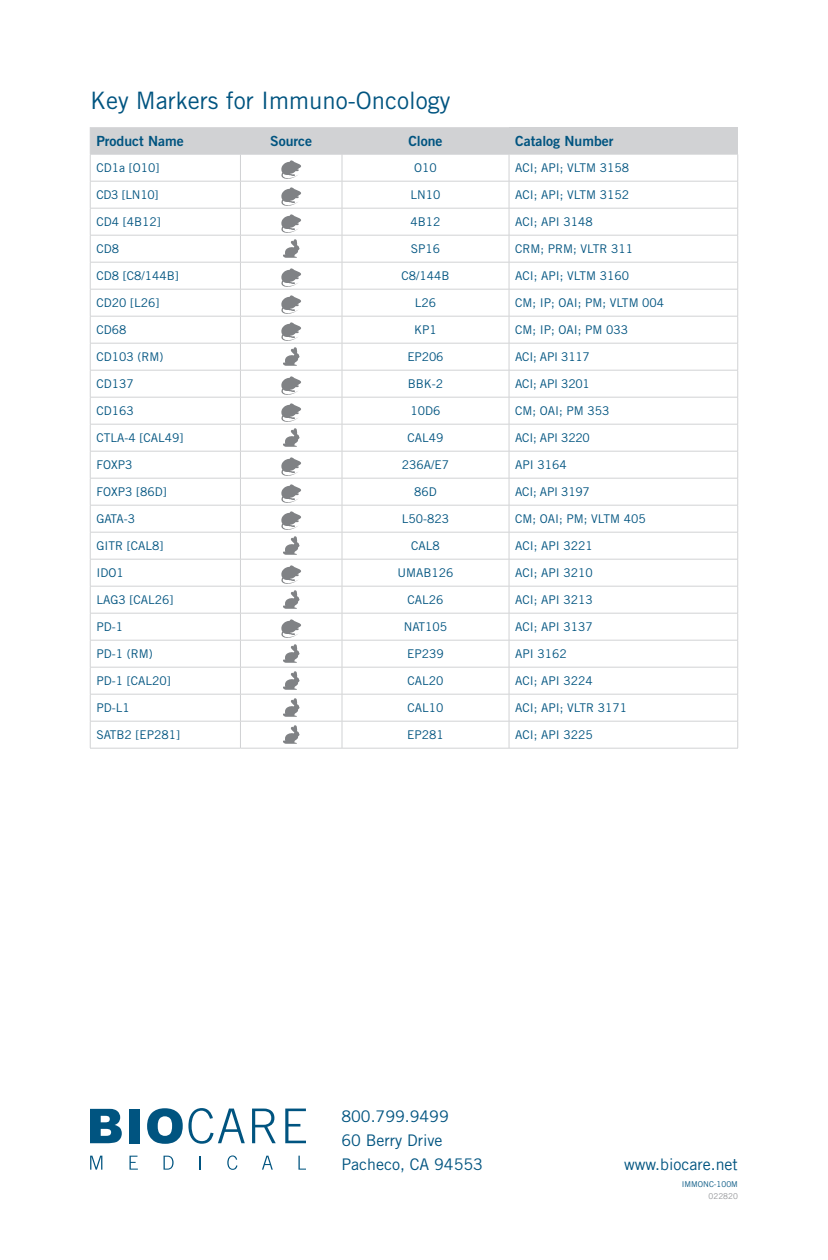
<style>
.page{position:relative;width:828px;height:1260px;background:#fff}
.page>*{position:absolute;margin:0;border:0;box-sizing:border-box;transform-origin:0 0}
.No_Snap_To_Baseline{font:24px "Trade Gothic";color:#005480}
.t1{font:16px "Trade Gothic";color:#005480}
.Paragraph_Justify_Le{font:16px "Trade Gothic LT Com";color:#005480}
.No_Snap_To_Baseline-2{font:14px "Trade Gothic Bold Two";color:#005480}
.No_Snap_To_Baseline-3{font:12px "Trade Gothic";color:#005480}
.No_Snap_To_Baseline-4{font:12px "Trade Gothic";letter-spacing:-.02em;color:#005480}
.No_Snap_To_Baseline-5{font:8px "Trade Gothic LT Com";color:#005480}
.No_Snap_To_Baseline-6{font:8px "Trade Gothic LT Com";color:#939598}
</style>
<div class="page">
<svg style="left:90px;top:1109px;width:32px;height:34px"></svg>
<div style="left:129px;top:1109px;width:11px;height:34px;background:#005480"></div>
<svg style="left:147px;top:1108px;width:98px;height:36px"></svg>
<svg style="left:252px;top:1109px;width:24px;height:34px"></svg>
<svg style="left:285px;top:1109px;width:21px;height:34px"></svg>
<svg style="left:90px;top:1156px;width:12px;height:14px"></svg>
<svg style="left:130px;top:1156px;width:8px;height:14px"></svg>
<svg style="left:164px;top:1156px;width:10px;height:14px"></svg>
<svg style="left:200px;top:1156px;width:1px;height:14px"></svg>
<svg style="left:227px;top:1155px;width:10px;height:15px"></svg>
<svg style="left:262px;top:1156px;width:11px;height:14px"></svg>
<svg style="left:298px;top:1156px;width:8px;height:14px"></svg>
<div style="left:509px;top:127px;width:229px;height:27px;background:#d1d2d4"></div>
<svg style="left:737px;top:155px;width:1px;height:593px"></svg>
<hr style="left:509px;top:154px;width:229px;height:1px;background:#d1d2d4">
<hr style="left:509px;top:181px;width:229px;height:1px;background:#d1d2d4">
<hr style="left:509px;top:208px;width:229px;height:1px;background:#d1d2d4">
<hr style="left:509px;top:235px;width:229px;height:1px;background:#d1d2d4">
<hr style="left:509px;top:262px;width:229px;height:1px;background:#d1d2d4">
<hr style="left:509px;top:289px;width:229px;height:1px;background:#d1d2d4">
<hr style="left:509px;top:316px;width:229px;height:1px;background:#d1d2d4">
<hr style="left:509px;top:343px;width:229px;height:1px;background:#d1d2d4">
<hr style="left:509px;top:370px;width:229px;height:1px;background:#d1d2d4">
<hr style="left:509px;top:397px;width:229px;height:1px;background:#d1d2d4">
<hr style="left:509px;top:424px;width:229px;height:1px;background:#d1d2d4">
<hr style="left:509px;top:451px;width:229px;height:1px;background:#d1d2d4">
<hr style="left:509px;top:478px;width:229px;height:1px;background:#d1d2d4">
<hr style="left:509px;top:505px;width:229px;height:1px;background:#d1d2d4">
<hr style="left:509px;top:532px;width:229px;height:1px;background:#d1d2d4">
<hr style="left:509px;top:559px;width:229px;height:1px;background:#d1d2d4">
<hr style="left:509px;top:586px;width:229px;height:1px;background:#d1d2d4">
<hr style="left:509px;top:613px;width:229px;height:1px;background:#d1d2d4">
<hr style="left:509px;top:640px;width:229px;height:1px;background:#d1d2d4">
<hr style="left:509px;top:667px;width:229px;height:1px;background:#d1d2d4">
<hr style="left:509px;top:694px;width:229px;height:1px;background:#d1d2d4">
<hr style="left:509px;top:721px;width:229px;height:1px;background:#d1d2d4">
<hr style="left:509px;top:748px;width:229px;height:1px;background:#d1d2d4">
<hr style="left:90px;top:748px;width:150px;height:1px;background:#d1d2d4">
<hr style="left:240px;top:748px;width:102px;height:1px;background:#d1d2d4">
<hr style="left:342px;top:748px;width:167px;height:1px;background:#d1d2d4">
<svg style="left:90px;top:127px;width:420px;height:621px"></svg>
<p class="No_Snap_To_Baseline" style="left:90px;top:86px;width:362px">Key Markers for Immuno-Oncology</p>
<p class="No_Snap_To_Baseline-2" style="left:96px;top:133px;width:89px">Product Name</p>
<p class="No_Snap_To_Baseline-2" style="left:270px;top:133px;width:43px">Source</p>
<p class="No_Snap_To_Baseline-2" style="left:408px;top:133px;width:36px">Clone</p>
<p class="No_Snap_To_Baseline-2" style="left:515px;top:133px;width:100px">Catalog Number</p>
<p class="No_Snap_To_Baseline-3" style="left:96px;top:161px;width:64px">CD1a [O10]</p>
<p class="No_Snap_To_Baseline-3" style="left:414px;top:161px;width:24px">O10</p>
<p class="No_Snap_To_Baseline-3" style="left:515px;top:161px;width:115px">ACI; API; VLTM 3158</p>
<p class="No_Snap_To_Baseline-3" style="left:96px;top:188px;width:64px">CD3 [LN10]</p>
<p class="No_Snap_To_Baseline-3" style="left:411px;top:188px;width:32px">LN10</p>
<p class="No_Snap_To_Baseline-3" style="left:515px;top:188px;width:115px">ACI; API; VLTM 3152</p>
<p class="No_Snap_To_Baseline-3" style="left:96px;top:215px;width:66px">CD4 [4B12]</p>
<p class="No_Snap_To_Baseline-3" style="left:411px;top:215px;width:32px">4B12</p>
<p class="No_Snap_To_Baseline-3" style="left:515px;top:215px;width:79px">ACI; API 3148</p>
<p class="No_Snap_To_Baseline-3" style="left:96px;top:242px;width:24px">CD8</p>
<p class="No_Snap_To_Baseline-3" style="left:411px;top:242px;width:31px">SP16</p>
<p class="No_Snap_To_Baseline-3" style="left:515px;top:242px;width:119px">CRM; PRM; VLTR 311</p>
<p class="No_Snap_To_Baseline-3" style="left:96px;top:269px;width:84px">CD8 [C8/144B]</p>
<p class="No_Snap_To_Baseline-3" style="left:402px;top:269px;width:49px">C8/144B</p>
<p class="No_Snap_To_Baseline-3" style="left:515px;top:269px;width:115px">ACI; API; VLTM 3160</p>
<p class="No_Snap_To_Baseline-3" style="left:96px;top:296px;width:64px">CD20 [L26]</p>
<p class="No_Snap_To_Baseline-3" style="left:415px;top:296px;width:23px">L26</p>
<p class="No_Snap_To_Baseline-3" style="left:515px;top:296px;width:151px">CM; IP; OAI; PM; VLTM 004</p>
<p class="No_Snap_To_Baseline-3" style="left:96px;top:323px;width:31px">CD68</p>
<p class="No_Snap_To_Baseline-3" style="left:414px;top:323px;width:24px">KP1</p>
<p class="No_Snap_To_Baseline-3" style="left:515px;top:323px;width:114px">CM; IP; OAI; PM 033</p>
<p class="No_Snap_To_Baseline-3" style="left:96px;top:350px;width:68px">CD103 (RM)</p>
<p class="No_Snap_To_Baseline-3" style="left:407px;top:350px;width:38px">EP206</p>
<p class="No_Snap_To_Baseline-4" style="left:515px;top:350px;width:76px">ACI; API 3117</p>
<p class="No_Snap_To_Baseline-3" style="left:96px;top:377px;width:39px">CD137</p>
<p class="No_Snap_To_Baseline-3" style="left:408px;top:377px;width:37px">BBK-2</p>
<p class="No_Snap_To_Baseline-4" style="left:515px;top:377px;width:76px">ACI; API 3201</p>
<p class="No_Snap_To_Baseline-3" style="left:96px;top:404px;width:39px">CD163</p>
<p class="No_Snap_To_Baseline-3" style="left:411px;top:404px;width:32px">10D6</p>
<p class="No_Snap_To_Baseline-3" style="left:515px;top:404px;width:96px">CM; OAI; PM 353</p>
<p class="No_Snap_To_Baseline-3" style="left:96px;top:431px;width:88px">CTLA-4 [CAL49]</p>
<p class="No_Snap_To_Baseline-3" style="left:408px;top:431px;width:38px">CAL49</p>
<p class="No_Snap_To_Baseline-4" style="left:515px;top:431px;width:76px">ACI; API 3220</p>
<p class="No_Snap_To_Baseline-3" style="left:96px;top:458px;width:38px">FOXP3</p>
<p class="No_Snap_To_Baseline-3" style="left:402px;top:458px;width:49px">236A/E7</p>
<p class="No_Snap_To_Baseline-3" style="left:515px;top:458px;width:53px">API 3164</p>
<p class="No_Snap_To_Baseline-3" style="left:96px;top:485px;width:72px">FOXP3 [86D]</p>
<p class="No_Snap_To_Baseline-3" style="left:414px;top:485px;width:24px">86D</p>
<p class="No_Snap_To_Baseline-4" style="left:515px;top:485px;width:76px">ACI; API 3197</p>
<p class="No_Snap_To_Baseline-3" style="left:96px;top:512px;width:40px">GATA-3</p>
<p class="No_Snap_To_Baseline-3" style="left:402px;top:512px;width:49px">L50-823</p>
<p class="No_Snap_To_Baseline-3" style="left:515px;top:512px;width:132px">CM; OAI; PM; VLTM 405</p>
<p class="No_Snap_To_Baseline-3" style="left:96px;top:539px;width:68px">GITR [CAL8]</p>
<p class="No_Snap_To_Baseline-3" style="left:411px;top:539px;width:30px">CAL8</p>
<p class="No_Snap_To_Baseline-3" style="left:515px;top:539px;width:79px">ACI; API 3221</p>
<p class="No_Snap_To_Baseline-3" style="left:96px;top:566px;width:29px">IDO1</p>
<p class="No_Snap_To_Baseline-3" style="left:398px;top:566px;width:57px">UMAB126</p>
<p class="No_Snap_To_Baseline-3" style="left:515px;top:566px;width:79px">ACI; API 3210</p>
<p class="No_Snap_To_Baseline-3" style="left:96px;top:593px;width:78px">LAG3 [CAL26]</p>
<p class="No_Snap_To_Baseline-3" style="left:408px;top:593px;width:38px">CAL26</p>
<p class="No_Snap_To_Baseline-3" style="left:515px;top:593px;width:79px">ACI; API 3213</p>
<p class="No_Snap_To_Baseline-3" style="left:96px;top:620px;width:28px">PD-1</p>
<p class="No_Snap_To_Baseline-3" style="left:404px;top:620px;width:45px">NAT105</p>
<p class="No_Snap_To_Baseline-3" style="left:515px;top:620px;width:79px">ACI; API 3137</p>
<p class="No_Snap_To_Baseline-3" style="left:96px;top:647px;width:58px">PD-1 (RM)</p>
<p class="No_Snap_To_Baseline-3" style="left:407px;top:647px;width:38px">EP239</p>
<p class="No_Snap_To_Baseline-3" style="left:515px;top:647px;width:53px">API 3162</p>
<p class="No_Snap_To_Baseline-3" style="left:96px;top:674px;width:76px">PD-1 [CAL20]</p>
<p class="No_Snap_To_Baseline-3" style="left:408px;top:674px;width:38px">CAL20</p>
<p class="No_Snap_To_Baseline-3" style="left:515px;top:674px;width:79px">ACI; API 3224</p>
<p class="No_Snap_To_Baseline-3" style="left:96px;top:701px;width:35px">PD-L1</p>
<p class="No_Snap_To_Baseline-3" style="left:408px;top:701px;width:38px">CAL10</p>
<p class="No_Snap_To_Baseline-3" style="left:515px;top:701px;width:113px">ACI; API; VLTR 3171</p>
<p class="No_Snap_To_Baseline-3" style="left:96px;top:728px;width:85px">SATB2 [EP281]</p>
<p class="No_Snap_To_Baseline-3" style="left:407px;top:728px;width:38px">EP281</p>
<p class="No_Snap_To_Baseline-3" style="left:515px;top:728px;width:79px">ACI; API 3225</p>
<p class="t1" style="left:341px;top:1107px;width:109px">800.799.9499</p>
<p class="t1" style="left:341px;top:1131px;width:103px">60 Berry Drive</p>
<p class="t1" style="left:341px;top:1155px;width:143px">Pacheco, CA 94553</p>
<p class="Paragraph_Justify_Le" style="left:624px;top:1155px;width:115px">www.biocare.net</p>
<p class="No_Snap_To_Baseline-5" style="left:682px;top:1180px;width:57px">IMMONC-100M</p>
<p class="No_Snap_To_Baseline-6" style="left:709px;top:1192px;width:31px">022820</p>
</div>
